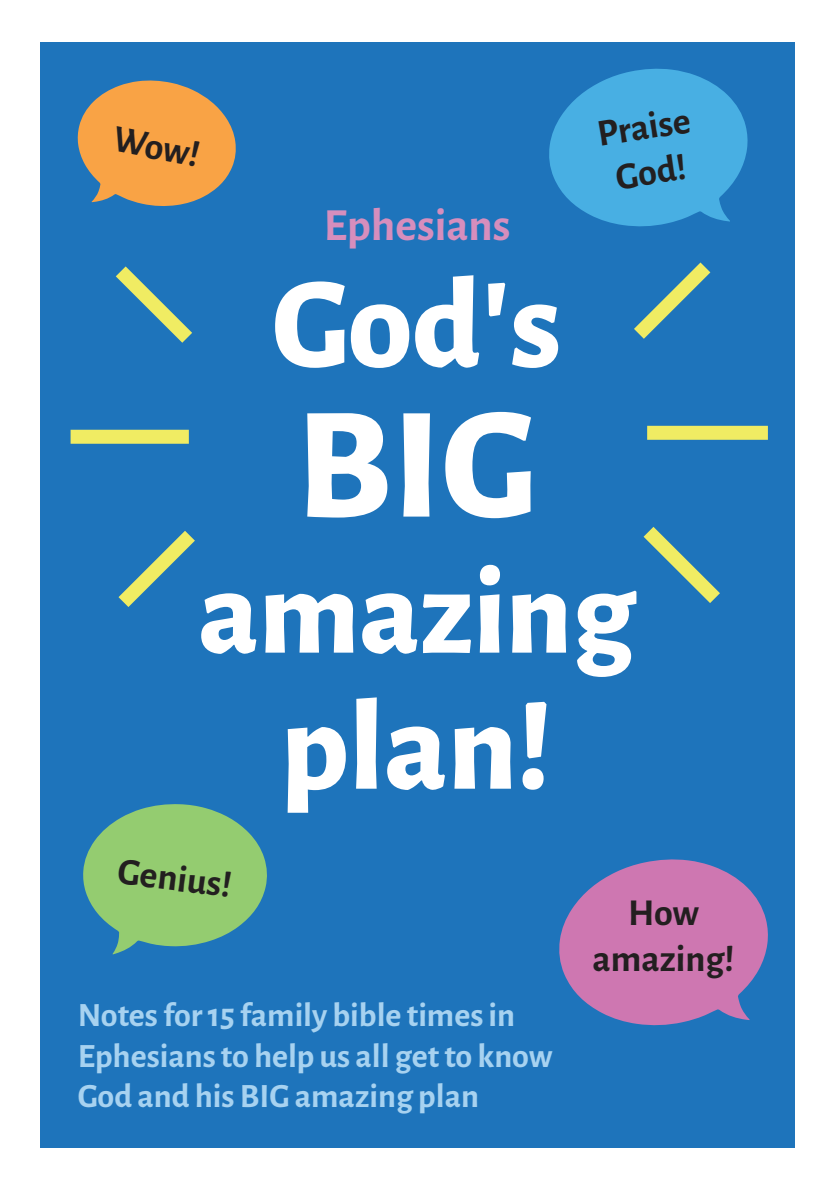
<style>
.page{position:relative;width:840px;height:1191px;background:#fff}
.page>*{position:absolute;margin:0;border:0;box-sizing:border-box;transform-origin:0 0}
.t1{font:800 160px "Alegreya Sans";color:#fff}
.t2{font:800 130px "Alegreya Sans";color:#fff}
.t3{font:800 124px "Alegreya Sans";color:#fff}
.t4{font:700 46px "Alegreya Sans";color:#d68ebd}
.t5{font:700 38px/45.6px "Alegreya Sans";color:#231f20;text-align:center}
.t6{font:700 34px/40.8px "Alegreya Sans";color:#a7d2f0}
</style>
<div class="page">
<div style="left:40px;top:43px;width:754px;height:1105px;background:#1e74bb"></div>
<svg style="left:77px;top:80px;width:159px;height:126px"></svg>
<svg style="left:549px;top:68px;width:198px;height:159px"></svg>
<svg style="left:70px;top:262px;width:698px;height:345px"></svg>
<svg style="left:83px;top:804px;width:184px;height:150px"></svg>
<svg style="left:559px;top:859px;width:209px;height:167px"></svg>
<p class="t5" style="left:118px;top:113px;width:89px;rotate:11deg">Wow!</p>
<h3 class="t4" style="left:323px;top:191px;width:188px">Ephesians</h3>
<h2 class="t2" style="left:272px;top:226px;width:290px">God's</h2>
<h1 class="t1" style="left:296px;top:344px;width:242px">BIG</h1>
<p class="t5" style="left:593px;top:109px;width:95px;rotate:-9deg">Praise<br>God!</p>
<h3 class="t3" style="left:198px;top:519px;width:438px">amazing</h3>
<h2 class="t2" style="left:281px;top:648px;width:272px">plan!</h2>
<p class="t5" style="left:121px;top:845px;width:116px;rotate:7deg">Genius!</p>
<p class="t6" style="left:78px;top:992px;width:476px">Notes for 15 family bible times in<br>Ephesians to help us all get to know<br>God and his BIG amazing plan</p>
<p class="t5" style="left:592px;top:887px;width:143px">How amazing!</p>
</div>
